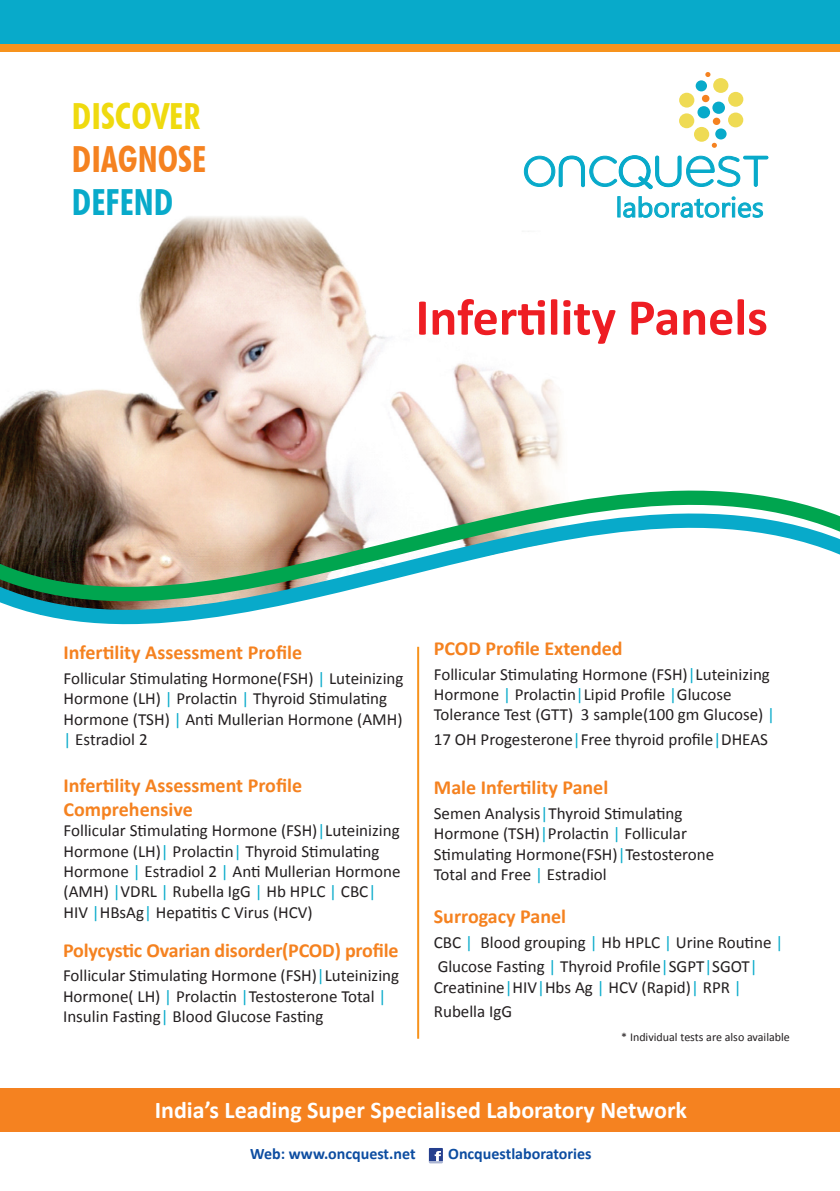
<style>
.page{position:relative;width:840px;height:1191px;background:#fff}
.page>*{position:absolute;margin:0;border:0;box-sizing:border-box;transform-origin:0 0}
.t1{font:700 52px "Calibri";color:#ee1d23}
.t2{font:700 condensed 36px "Futura BT";color:#efda0f}
.t3{font:700 condensed 36px "Futura BT";color:#f58220}
.t4{font:700 condensed 36px "Futura BT";color:#08aaca}
.t5{font:27.6px "Segoe UI";color:#08aaca}
.t6{font:700 24px "Calibri";color:#fff}
.t7{font:700 20px/24px "Calibri";color:#f58220}
.t8{font:17px/20.4px "Calibri";color:#231f20}
.t9{font:700 16px "Calibri";color:#0d4da1}
.t10{font:12px "Calibri";color:#231f20}
.s1{color:#08aaca}
</style>
<div class="page">
<img style="left:139px;top:216px;width:390px;height:157px">
<svg style="left:22px;top:373px;width:534px;height:23px"></svg>
<svg style="left:0;top:396px;width:839px;height:229px"></svg>
<svg style="left:523px;top:155px;width:245px;height:35px"></svg>
<svg style="left:714px;top:128px;width:12px;height:11px"></svg>
<div style="left:712px;top:118px;width:8px;height:7px;background:#f58220;border-radius:50%"></div>
<svg style="left:711px;top:143px;width:5px;height:5px"></svg>
<div style="left:697px;top:106px;width:13px;height:13px;background:#08aaca;border-radius:50%"></div>
<svg style="left:711px;top:101px;width:13px;height:13px"></svg>
<div style="left:727px;top:113px;width:15px;height:14px;background:#efdb54;border-radius:50%"></div>
<div style="left:727px;top:92px;width:16px;height:15px;background:#efdb54;border-radius:50%"></div>
<div style="left:712px;top:78px;width:16px;height:15px;background:#efdb54;border-radius:50%"></div>
<div style="left:678px;top:93px;width:16px;height:15px;background:#efdb54;border-radius:50%"></div>
<div style="left:678px;top:113px;width:16px;height:15px;background:#efdb54;border-radius:50%"></div>
<div style="left:693px;top:127px;width:15px;height:15px;background:#efdb54;border-radius:50%"></div>
<div style="left:695px;top:80px;width:11px;height:11px;background:#08aaca;border-radius:50%"></div>
<div style="left:701px;top:95px;width:8px;height:7px;background:#f58220;border-radius:50%"></div>
<svg style="left:705px;top:72px;width:5px;height:5px"></svg>
<svg style="left:623px;top:196px;width:139px;height:21px"></svg>
<div style="left:0;top:0;width:839px;height:44px;background:#08aaca"></div>
<div style="left:0;top:44px;width:839px;height:8px;background:#f7931d"></div>
<hr style="left:417px;top:647px;width:2px;height:391px;background:#f7931d">
<div style="left:0;top:1088px;width:839px;height:43px;background:#f58220"></div>
<div style="left:427px;top:1147px;width:16px;height:17px;background:#253f8e;border-radius:2px"></div>
<div style="left:426px;top:1146px;width:18px;height:19px;border:2px solid #fff;border-radius:2px"></div>
<svg style="left:429px;top:1151px;width:13px;height:11px"></svg>
<p class="t2" style="left:72px;top:94px;width:129px">DISCOVER</p>
<p class="t3" style="left:72px;top:137px;width:136px">DIAGNOSE</p>
<p class="t4" style="left:72px;top:180px;width:103px">DEFEND</p>
<h3 class="t5" style="left:615px;top:188px;width:150px">laboratories</h3>
<p class="t1" style="left:415px;top:284px;width:354px">Infertility Panels</p>
<p class="t7" style="left:63px;top:640px;width:240px">Infertility Assessment Profile</p>
<p class="t8" style="left:63px;top:667px;width:341px">Follicular Stimulating Hormone(FSH) <span class="s1">|</span> Luteinizing Hormone (LH) <span class="s1">|</span> Prolactin <span class="s1">|</span> Thyroid Stimulating Hormone (TSH) <span class="s1">|</span> Anti Mullerian Hormone (AMH) <span class="s1">|</span> Estradiol 2</p>
<p class="t7" style="left:63px;top:773px;width:240px">Infertility Assessment Profile<br>Comprehensive</p>
<p class="t8" style="left:63px;top:819px;width:338px">Follicular Stimulating Hormone (FSH)<span class="s1">|</span>Luteinizing Hormone (LH)<span class="s1">|</span> Prolactin<span class="s1">|</span> Thyroid Stimulating Hormone <span class="s1">|</span> Estradiol 2 <span class="s1">|</span> Anti Mullerian Hormone (AMH) <span class="s1">|</span>VDRL <span class="s1">|</span> Rubella IgG <span class="s1">|</span> Hb HPLC <span class="s1">|</span> CBC<span class="s1">| </span>HIV <span class="s1">|</span>HBsAg<span class="s1">|</span> Hepatitis C Virus (HCV)</p>
<p class="t7" style="left:63px;top:938px;width:337px">Polycystic Ovarian disorder(PCOD) profile</p>
<p class="t8" style="left:63px;top:964px;width:337px">Follicular Stimulating Hormone (FSH)<span class="s1">|</span>Luteinizing<br>Hormone( LH) <span class="s1">|</span> Prolactin <span class="s1">|</span>Testosterone Total <span class="s1">|<br></span>Insulin Fasting<span class="s1">|</span> Blood Glucose Fasting</p>
<p class="t7" style="left:433px;top:636px;width:190px">PCOD Profile Extended</p>
<p class="t8" style="left:433px;top:663px;width:342px">Follicular Stimulating Hormone (FSH)<span class="s1">|</span>Luteinizing<br>Hormone <span class="s1">|</span> Prolactin<span class="s1">|</span>Lipid Profile <span class="s1">|</span>Glucose<br>Tolerance Test (GTT) 3 sample(100 gm Glucose) <span class="s1">|</span></p>
<p class="t8" style="left:433px;top:728px;width:335px">17 OH Progesterone<span class="s1">|</span>Free thyroid profile<span class="s1">|</span>DHEAS</p>
<p class="t7" style="left:433px;top:775px;width:176px">Male Infertility Panel</p>
<p class="t8" style="left:433px;top:802px;width:282px">Semen Analysis<span class="s1">|</span>Thyroid Stimulating Hormone (TSH)<span class="s1">|</span>Prolactin <span class="s1">|</span> Follicular Stimulating Hormone(FSH)<span class="s1">|</span>Testosterone Total and Free <span class="s1">|</span> Estradiol</p>
<p class="t7" style="left:433px;top:904px;width:134px">Surrogacy Panel</p>
<p class="t8" style="left:433px;top:931px;width:350px">CBC <span class="s1">|</span> Blood grouping <span class="s1">|</span> Hb HPLC <span class="s1">|</span> Urine Routine <span class="s1">|</span></p>
<p class="t8" style="left:433px;top:955px;width:325px">Glucose Fasting <span class="s1">|</span> Thyroid Profile<span class="s1">|</span>SGPT<span class="s1">|</span>SGOT<span class="s1">|<br></span>Creatinine<span class="s1">|</span>HIV<span class="s1">|</span>Hbs Ag <span class="s1">|</span> HCV (Rapid)<span class="s1">|</span> RPR <span class="s1">|</span></p>
<p class="t8" style="left:433px;top:1000px;width:80px">Rubella IgG</p>
<p class="t10" style="left:621px;top:1030px;width:170px">* Individual tests are also available</p>
<p class="t6" style="left:155px;top:1094px;width:533px">India’s Leading Super Specialised Laboratory Network</p>
<p class="t9" style="left:250px;top:1143px;width:167px">Web: www.oncquest.net</p>
<p class="t9" style="left:448px;top:1143px;width:145px">Oncquestlaboratories</p>
</div>
